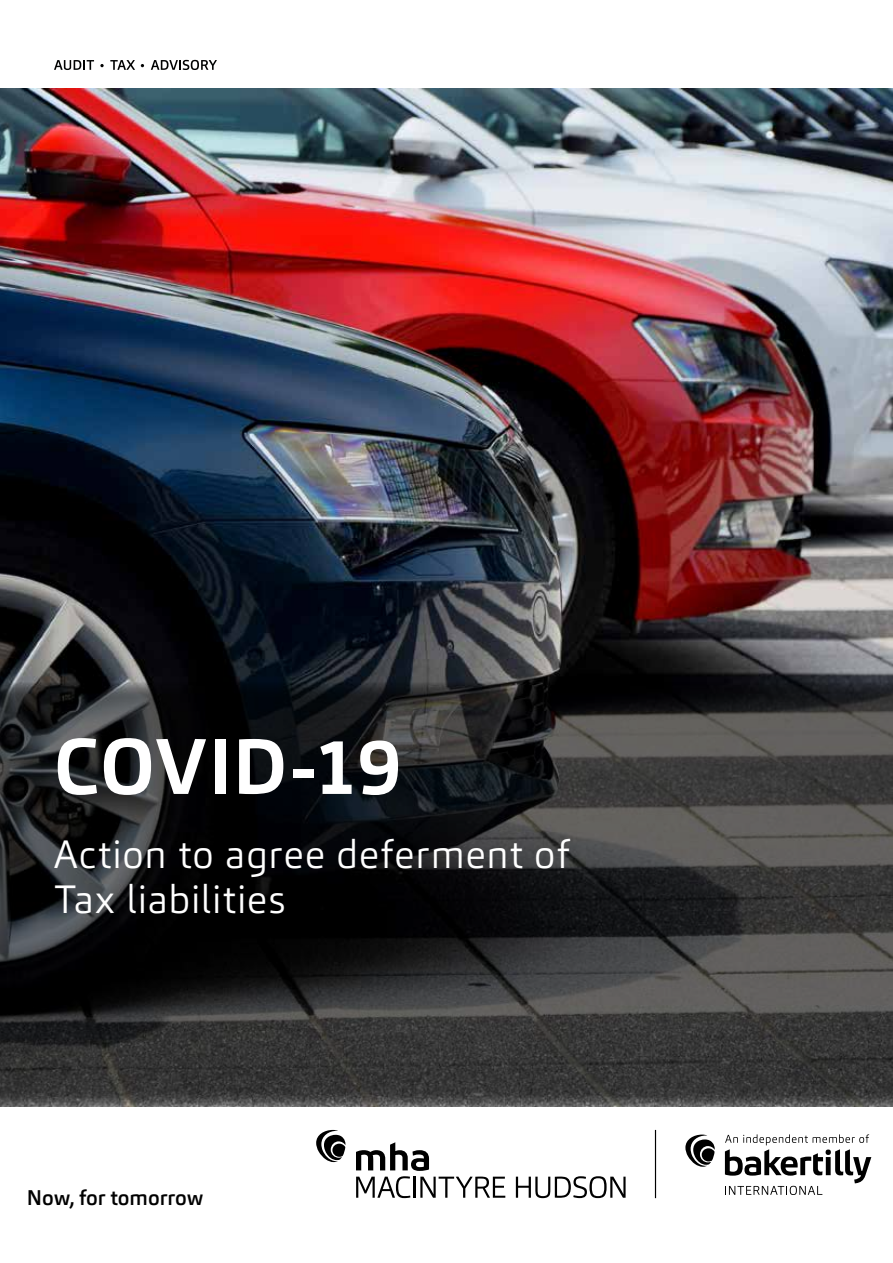
<style>
.page{position:relative;width:893px;height:1263px;background:#fff}
.page>*{position:absolute;margin:0;border:0;box-sizing:border-box;transform-origin:0 0}
.t1{font:700 77.7px "Carnac";color:#fff}
.t2{font:300 39px/45px "Carnac";letter-spacing:.025em;color:#fff}
.t3{font:500 21px "Carnac";color:#000}
</style>
<div class="page">
<img style="left:0;top:89px;width:893px;height:593px">
<svg style="left:54px;top:60px;width:40px;height:10px"></svg>
<svg style="left:110px;top:60px;width:25px;height:10px"></svg>
<svg style="left:151px;top:60px;width:66px;height:10px"></svg>
<svg style="left:100px;top:64px;width:4px;height:3px"></svg>
<svg style="left:356px;top:1142px;width:149px;height:56px"></svg>
<svg style="left:516px;top:1176px;width:110px;height:22px"></svg>
<svg style="left:316px;top:1130px;width:29px;height:32px"></svg>
<svg style="left:685px;top:1134px;width:30px;height:33px"></svg>
<svg style="left:725px;top:1134px;width:146px;height:61px"></svg>
<hr style="left:655px;top:1130px;width:1px;height:68px;background:#000">
<svg style="left:0;top:682px;width:893px;height:425px;background:#2c2c2d"></svg>
<h1 class="t1" style="left:54px;top:717px;width:349px">COVID-19</h1>
<p class="t2" style="left:54px;top:832px;width:517px">Action to agree deferment of<br>Tax liabilities</p>
<p class="t3" style="left:27px;top:1184px;width:178px">Now, for tomorrow</p>
</div>
